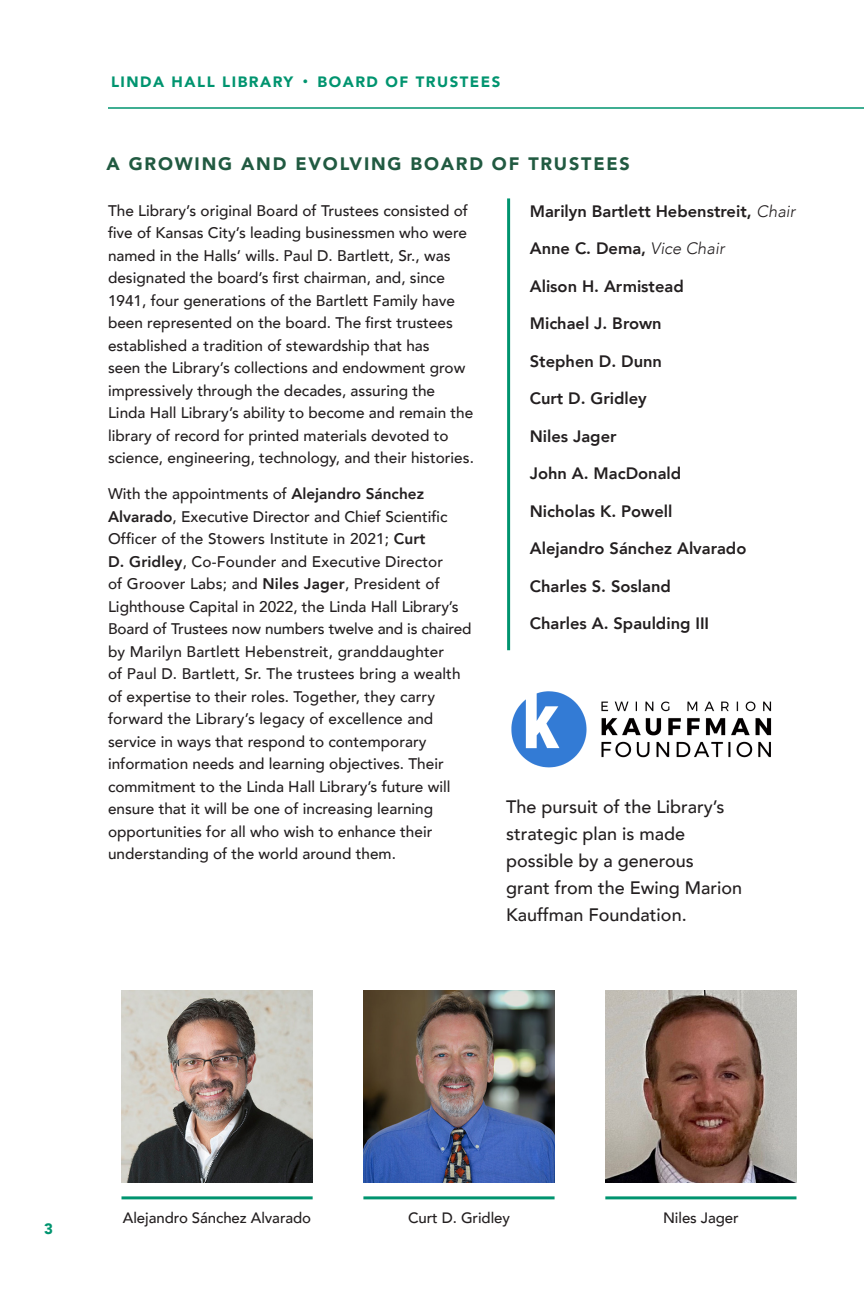
<style>
.page{position:relative;width:864px;height:1296px;background:#fff}
.page>*{position:absolute;margin:0;border:0;box-sizing:border-box;transform-origin:0 0}
.t1{font:500 18px/27px "Avenir";color:#231f20}
.t2{font:900 18px "Avenir";letter-spacing:.1em;color:#215a41}
.t3{font:800 16.5px "Avenir";color:#231f20}
.t4{font:500 15.3px/22.5px "Avenir";color:#231f20}
.t5{font:500 15px "Avenir";letter-spacing:-.005em;color:#231f20}
.t6{font:900 15px "Avenir";letter-spacing:.1em;color:#00946f}
.s1{font-size:10.5px}
.s2{font-weight:800}
.s3{font-weight:300;font-style:italic}
</style>
<div class="page">
<hr style="left:507px;top:198px;width:3px;height:452px;background:#00946f">
<img style="left:122px;top:991px;width:191px;height:191px">
<img style="left:363px;top:991px;width:192px;height:191px">
<img style="left:605px;top:991px;width:191px;height:191px">
<hr style="left:108px;top:107px;width:756px;height:2px;background:#00946f">
<img style="left:511px;top:691px;width:261px;height:77px">
<hr style="left:122px;top:1196px;width:191px;height:3px;background:#00946f">
<hr style="left:363px;top:1196px;width:192px;height:3px;background:#00946f">
<hr style="left:605px;top:1196px;width:191px;height:3px;background:#00946f">
<p class="t6" style="left:111px;top:69px;width:391px">LINDA HALL LIBRARY <span class="s1">•</span> BOARD OF TRUSTEES</p>
<p class="t2" style="left:106px;top:148px;width:525px">A GROWING AND EVOLVING BOARD OF TRUSTEES</p>
<p class="t4" style="left:108px;top:198px;width:367px">The Library’s original Board of Trustees consisted of five of Kansas City’s leading businessmen who were named in the Halls’ wills. Paul D. Bartlett, Sr., was designated the board’s first chairman, and, since 1941, four generations of the Bartlett Family have been represented on the board. The first trustees established a tradition of stewardship that has<br>seen the Library’s collections and endowment grow impressively through the decades, assuring the Linda Hall Library’s ability to become and remain the library of record for printed materials devoted to science, engineering, technology, and their histories.</p>
<p class="t4" style="left:108px;top:482px;width:365px">With the appointments of <span class="s2">Alejandro Sánchez Alvarado</span>, Executive Director and Chief Scientific Officer of the Stowers Institute in 2021; <span class="s2">Curt<br>D. Gridley</span>, Co-Founder and Executive Director<br>of Groover Labs; and <span class="s2">Niles Jager</span>, President of Lighthouse Capital in 2022, the Linda Hall Library’s Board of Trustees now numbers twelve and is chaired by Marilyn Bartlett Hebenstreit, granddaughter<br>of Paul D. Bartlett, Sr. The trustees bring a wealth of expertise to their roles. Together, they carry forward the Library’s legacy of excellence and service in ways that respond to contemporary information needs and learning objectives. Their commitment to the Linda Hall Library’s future will ensure that it will be one of increasing learning opportunities for all who wish to enhance their understanding of the world around them.</p>
<p class="t3" style="left:530px;top:198px;width:267px">Marilyn Bartlett Hebenstreit, <span class="s3">Chair</span></p>
<p class="t3" style="left:530px;top:236px;width:196px">Anne C. Dema, <span class="s3">Vice Chair</span></p>
<p class="t3" style="left:530px;top:273px;width:155px">Alison H. Armistead</p>
<p class="t3" style="left:530px;top:311px;width:133px">Michael J. Brown</p>
<p class="t3" style="left:530px;top:348px;width:134px">Stephen D. Dunn</p>
<p class="t3" style="left:530px;top:386px;width:119px">Curt D. Gridley</p>
<p class="t3" style="left:530px;top:423px;width:88px">Niles Jager</p>
<p class="t3" style="left:530px;top:461px;width:153px">John A. MacDonald</p>
<p class="t3" style="left:530px;top:498px;width:144px">Nicholas K. Powell</p>
<p class="t3" style="left:530px;top:536px;width:218px">Alejandro Sánchez Alvarado</p>
<p class="t3" style="left:530px;top:573px;width:143px">Charles S. Sosland</p>
<p class="t3" style="left:530px;top:611px;width:181px">Charles A. Spaulding III</p>
<p class="t1" style="left:506px;top:792px;width:238px">The pursuit of the Library’s strategic plan is made possible by a generous<br>grant from the Ewing Marion<br>Kauffman Foundation.</p>
<p class="t6" style="left:44px;top:1216px;width:10px">3</p>
<p class="t5" style="left:123px;top:1205px;width:190px">Alejandro Sánchez Alvarado</p>
<p class="t5" style="left:408px;top:1205px;width:103px">Curt D. Gridley</p>
<p class="t5" style="left:663px;top:1205px;width:77px">Niles Jager</p>
</div>
